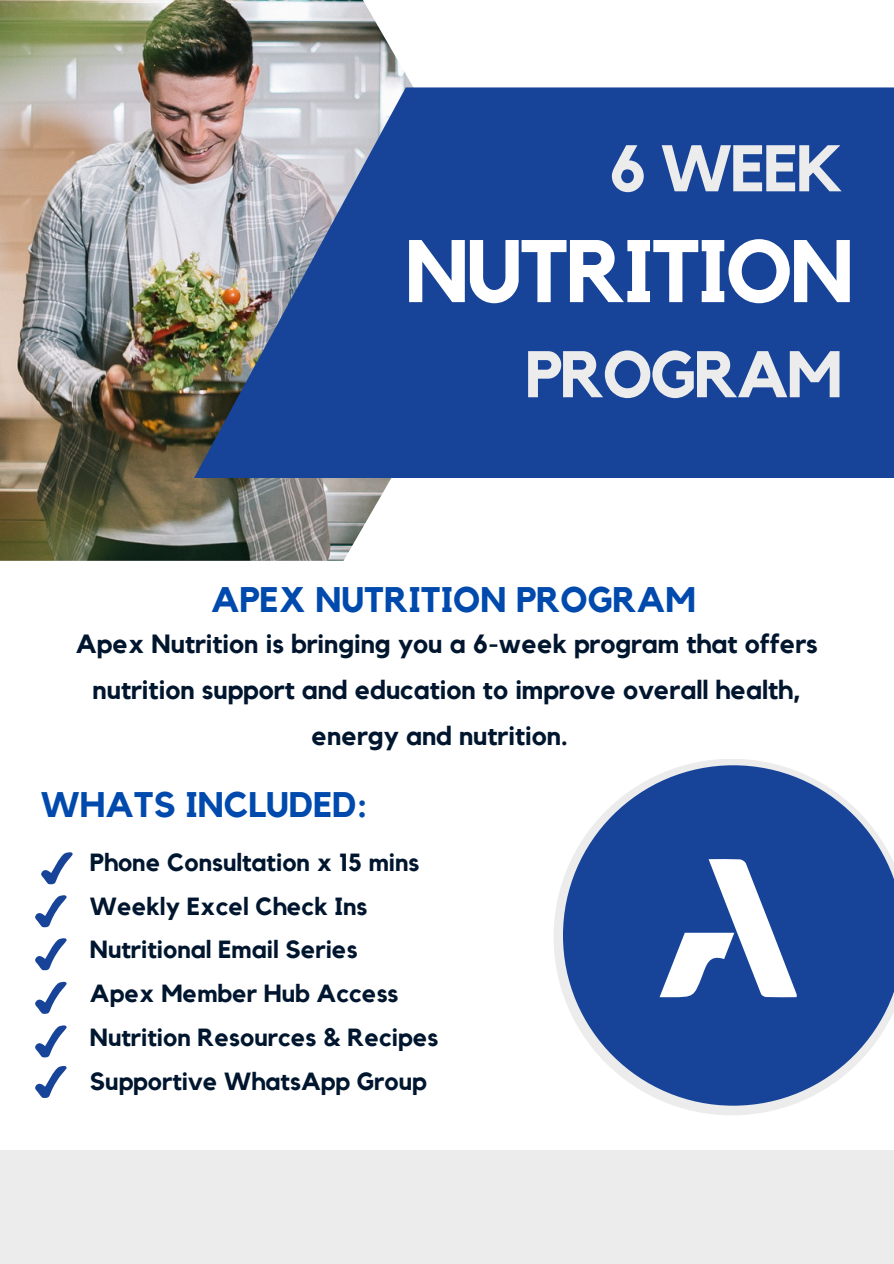
<style>
.page{position:relative;width:894px;height:1264px;background:#fff}
.page>*{position:absolute;margin:0;border:0;box-sizing:border-box;transform-origin:0 0}
.t1{font:700 87.6px "Kollektif";letter-spacing:-.03em;color:#fff}
.t2{font:700 64.95px "Kollektif";letter-spacing:-.03em;color:#ececec}
.t3{font:700 35.4px "Kollektif";color:#004aad}
.t4{font:700 26.25px/46.2px "Kollektif";color:#00162e;text-align:center}
.t5{font:700 24.75px "Kollektif";color:#00162e}
</style>
<div class="page">
<svg style="left:41px;top:852px;width:32px;height:32px"></svg>
<svg style="left:35px;top:895px;width:32px;height:32px"></svg>
<svg style="left:35px;top:938px;width:32px;height:32px"></svg>
<svg style="left:35px;top:981px;width:32px;height:33px"></svg>
<img style="left:0;top:0;width:413px;height:561px">
<svg style="left:194px;top:87px;width:699px;height:391px;background:#2e549a"></svg>
<svg style="left:554px;top:759px;width:236px;height:356px"></svg>
<svg style="left:563px;top:765px;width:330px;height:340px;fill:#174498"></svg>
<svg style="left:35px;top:1025px;width:32px;height:32px"></svg>
<svg style="left:35px;top:1066px;width:32px;height:32px"></svg>
<div style="left:0;top:1150px;width:893px;height:113px;background:#ececec"></div>
<svg style="left:659px;top:859px;width:137px;height:138px"></svg>
<p class="t2" style="left:608px;top:139px;width:235px">6 WEEK</p>
<p class="t1" style="left:405px;top:231px;width:450px">NUTRITION</p>
<p class="t2" style="left:525px;top:345px;width:319px">PROGRAM</p>
<p class="t3" style="left:211px;top:583px;width:486px">APEX NUTRITION PROGRAM</p>
<p class="t4" style="left:76px;top:621px;width:743px">Apex Nutrition is bringing you a 6-week program that offers nutrition support and education to improve overall health, energy and nutrition.</p>
<p class="t3" style="left:41px;top:788px;width:328px">WHATS INCLUDED:</p>
<p class="t5" style="left:90px;top:850px;width:331px">Phone Consultation x 15 mins</p>
<p class="t5" style="left:90px;top:894px;width:279px">Weekly Excel Check Ins</p>
<p class="t5" style="left:90px;top:938px;width:269px">Nutritional Email Series</p>
<p class="t5" style="left:90px;top:982px;width:310px">Apex Member Hub Access</p>
<p class="t5" style="left:90px;top:1026px;width:350px">Nutrition Resources &amp; Recipes</p>
<p class="t5" style="left:90px;top:1070px;width:338px">Supportive WhatsApp Group</p>
</div>
